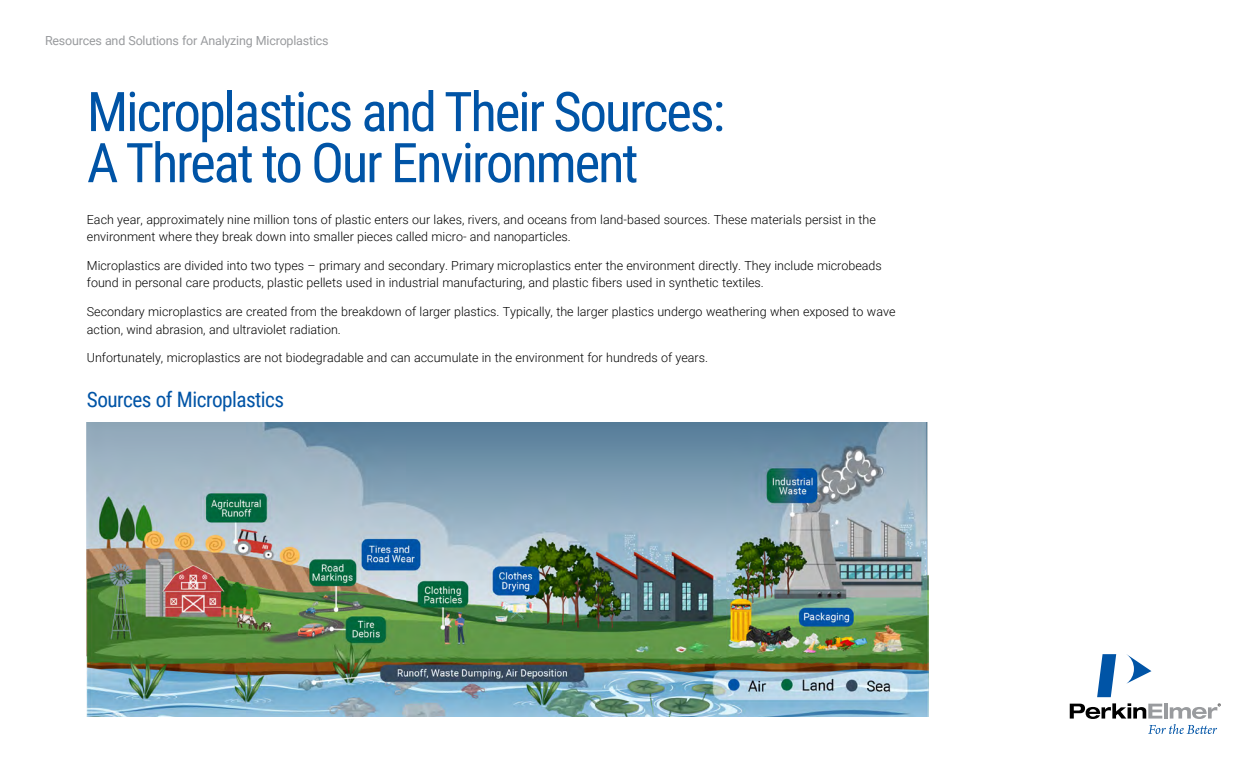
<style>
.page{position:relative;width:1260px;height:765px;background:#fff}
.page>*{position:absolute;margin:0;border:0;box-sizing:border-box;transform-origin:0 0}
.t1{font:54.75px/51.1px "Roboto Condensed";letter-spacing:-.04em;color:#0054a6}
.t2{font:21.25px "Roboto Condensed";letter-spacing:-.025em;color:#0054a6}
.t3{font:300 12.5px/17.5px "Roboto";color:#000}
.t4{font:12.5px "Roboto";letter-spacing:-.015em;color:#999b9e}
</style>
<div class="page">
<svg style="left:1127px;top:654px;width:24px;height:30px"></svg>
<svg style="left:1097px;top:654px;width:19px;height:43px"></svg>
<svg style="left:1070px;top:703px;width:151px;height:31px"></svg>
<img style="left:87px;top:422px;width:842px;height:294px">
<p class="t4" style="left:45px;top:32px;width:285px">Resources and Solutions for Analyzing Microplastics</p>
<h1 class="t1" style="left:87px;top:84px;width:640px">Microplastics and Their Sources:<br>A Threat to Our Environment</h1>
<p class="t3" style="left:87px;top:210px;width:791px">Each year, approximately nine million tons of plastic enters our lakes, rivers, and oceans from land-based sources. These materials persist in the environment where they break down into smaller pieces called micro- and nanoparticles.</p>
<p class="t3" style="left:87px;top:256px;width:797px">Microplastics are divided into two types – primary and secondary. Primary microplastics enter the environment directly. They include microbeads found in personal care products, plastic pellets used in industrial manufacturing, and plastic fibers used in synthetic textiles.</p>
<p class="t3" style="left:87px;top:302px;width:810px">Secondary microplastics are created from the breakdown of larger plastics. Typically, the larger plastics undergo weathering when exposed to wave action, wind abrasion, and ultraviolet radiation.</p>
<p class="t3" style="left:87px;top:349px;width:623px">Unfortunately, microplastics are not biodegradable and can accumulate in the environment for hundreds of years.</p>
<h2 class="t2" style="left:87px;top:384px;width:199px">Sources of Microplastics</h2>
</div>
